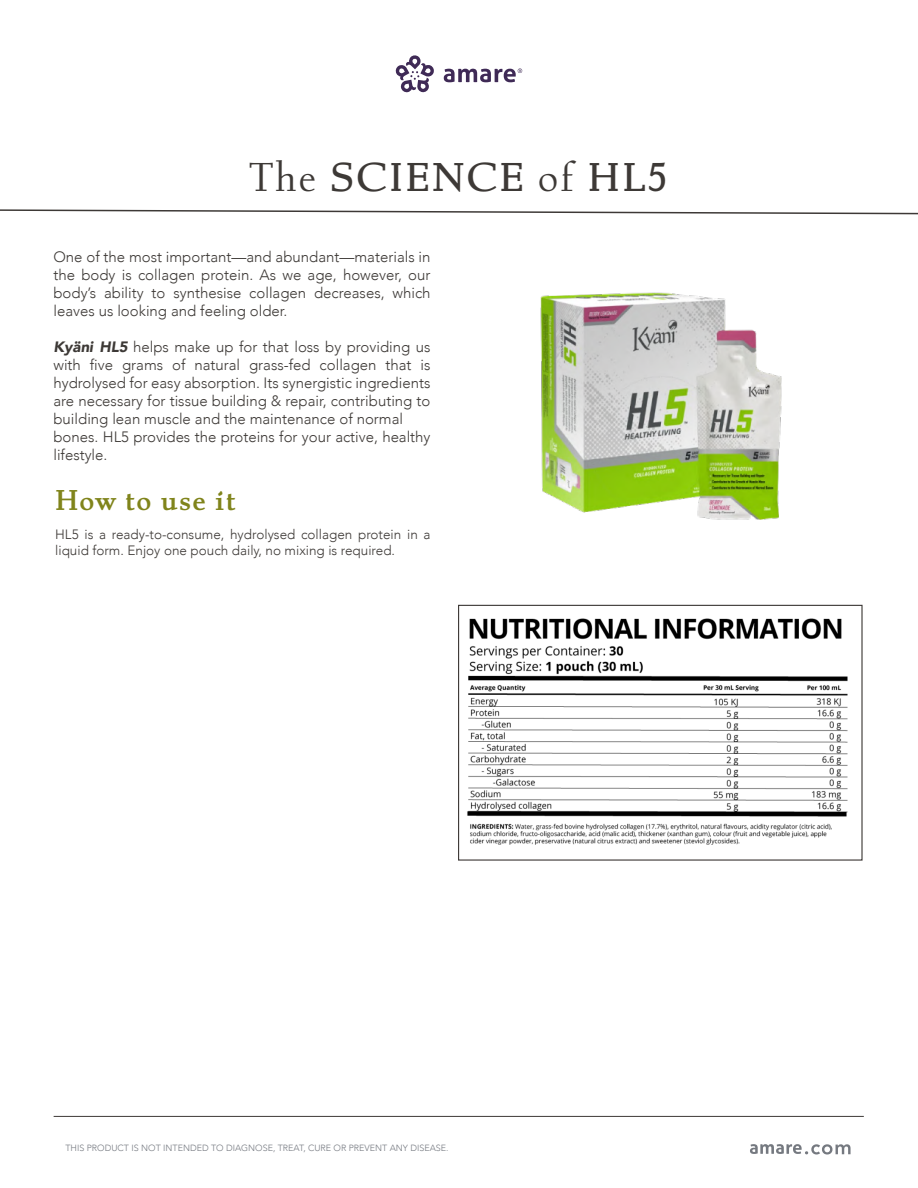
<style>
.page{position:relative;width:918px;height:1188px;background:#fff}
.page>*{position:absolute;margin:0;border:0;box-sizing:border-box;transform-origin:0 0}
.t1{font:500 42.9px "Albertan Pro";letter-spacing:.045em;color:#3d3936}
.t2{font:600 30.6px "Albertan Pro";letter-spacing:.045em;color:#80841b}
.t3{font:300 15px/18px "Avenir";color:#3d3936;text-align:justify}
.t4{font:300 13.5px/16.2px "Avenir";color:#3d3936}
.t5{font:300 9px "Avenir";color:#757980}
.s1{font-weight:400}
.s2{font-weight:900;font-style:italic}
</style>
<div class="page">
<img style="left:540px;top:292px;width:242px;height:228px">
<svg style="left:395px;top:55px;width:39px;height:38px"></svg>
<svg style="left:444px;top:69px;width:78px;height:13px"></svg>
<svg style="left:0;top:209px;width:918px;height:6px"></svg>
<svg style="left:750px;top:1144px;width:101px;height:11px"></svg>
<hr style="left:54px;top:1116px;width:810px;height:1px;background:#3d3936">
<div style="left:458px;top:605px;width:405px;height:256px;border:1px solid #3d3936"></div>
<img style="left:467px;top:618px;width:381px;height:227px">
<h1 class="t1" style="left:249px;top:151px;width:420px"><span class="s1">The</span> SCIENCE <span class="s1">of</span> HL5</h1>
<p class="t3" style="left:53px;top:247px;width:379px">One of the most important—and abundant—materials in the body is collagen protein. As we age, however, our body’s ability to synthesise collagen decreases, which leaves us looking and feeling older.</p>
<p class="t3" style="left:53px;top:337px;width:379px;text-align:left"><span class="s2">Kyäni HL5</span> helps make up for that loss by providing us with five grams of natural grass-fed collagen that is hydrolysed for easy absorption. Its synergistic ingredients are necessary for tissue building &amp; repair, contributing to building lean muscle and the maintenance of normal bones. HL5 provides the proteins for your active, healthy lifestyle.</p>
<h2 class="t2" style="left:55px;top:481px;width:182px">How to use it</h2>
<p class="t4" style="left:55px;top:526px;width:377px">HL5 is a ready-to-consume, hydrolysed collagen protein in a liquid form. Enjoy one pouch daily, no mixing is required.</p>
<p class="t5" style="left:65px;top:1142px;width:385px">THIS PRODUCT IS NOT INTENDED TO DIAGNOSE, TREAT, CURE OR PREVENT ANY DISEASE.</p>
</div>
